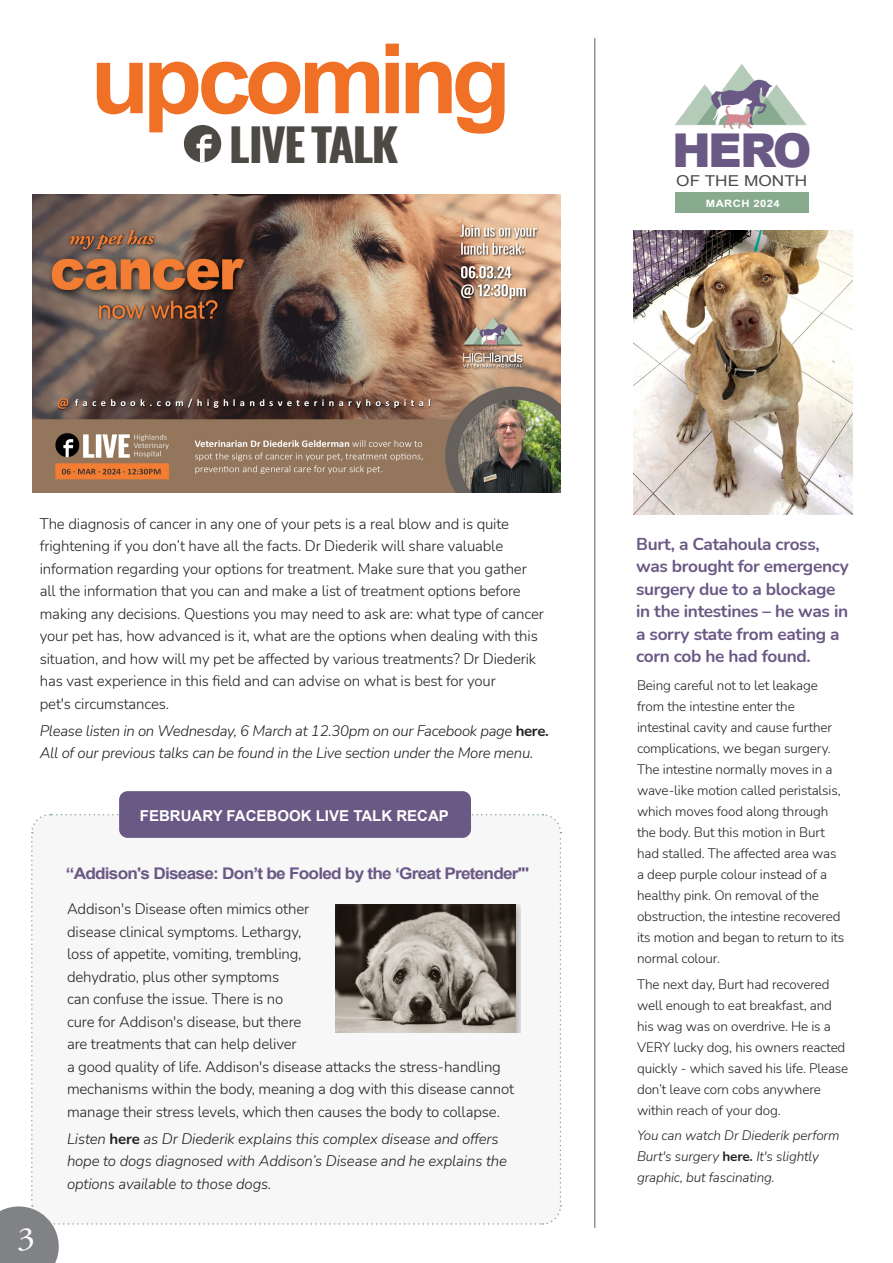
<style>
.page{position:relative;width:893px;height:1263px;background:#fff}
.page>*{position:absolute;margin:0;border:0;box-sizing:border-box;transform-origin:0 0}
.t1{font:700 97.2px "Arial";letter-spacing:-.07em;color:#f07126}
.t2{font:900 46.65px "Arial";color:#6a5985}
.t3{font:700 45.15px "Oswald";letter-spacing:-.045em;color:#4d4a46;scale:1.06 1}
.t4{font:32.4px "Adobe Garamond Pro";color:#fff;scale:1.11 1}
.t5{font:700 17.25px/22.5px "Nunito";letter-spacing:-.02em;color:#6a5985}
.t6{font:700 16.05px "Arial";letter-spacing:-.045em;color:#6a5985;scale:1.08 1}
.t7{font:300 15px/22.5px "Nunito";letter-spacing:-.01em;color:#231f20}
.t8{font:italic 300 15px/22.5px "Nunito";letter-spacing:-.015em;color:#231f20}
.t9{font:700 15px "Arial";color:#fff}
.t10{font:15px "Arial";color:#4b4c4d;scale:1.15 1}
.t11{font:300 13.5px/21px "Nunito";letter-spacing:-.01em;color:#231f20}
.t12{font:italic 300 13.5px/21px "Nunito";letter-spacing:-.01em;color:#231f20}
.t13{font:700 10.05px "Arial";letter-spacing:.04em;color:#fff;scale:1.11 1}
.s1{font-weight:700;font-style:normal}
</style>
<div class="page">
<img style="left:33px;top:195px;width:527px;height:297px">
<div style="left:119px;top:791px;width:352px;height:47px;background:#6a5985;border-radius:9px"></div>
<svg style="left:0;top:813px;width:562px;height:450px"></svg>
<hr style="left:594px;top:38px;width:1px;height:1190px;background:#636366">
<img style="left:633px;top:230px;width:219px;height:285px">
<div style="left:184px;top:125px;width:37px;height:37px;background:#4d4a46;border-radius:50%"></div>
<svg style="left:196px;top:134px;width:16px;height:29px"></svg>
<div style="left:336px;top:905px;width:185px;height:127px;background:#231f20;opacity:.35"></div>
<img style="left:336px;top:905px;width:179px;height:127px">
<img style="left:676px;top:64px;width:130px;height:65px">
<div style="left:676px;top:192px;width:133px;height:20px;background:#88ab8f"></div>
<h1 class="t1" style="left:90px;top:11px;width:422px">upcoming</h1>
<h3 class="t3" style="left:229px;top:105px;width:161px">LIVE TALK</h3>
<h2 class="t2" style="left:672px;top:117px;width:141px">HERO</h2>
<p class="t13" style="left:706px;top:196px;width:68px">MARCH 2024</p>
<p class="t10" style="left:676px;top:170px;width:116px">OF THE MONTH</p>
<p class="t7" style="left:40px;top:512px;width:506px">The diagnosis of cancer in any one of your pets is a real blow and is quite frightening if you don’t have all the facts. Dr Diederik will share valuable information regarding your options for treatment. Make sure that you gather all the information that you can and make a list of treatment options before making any decisions. Questions you may need to ask are: what type of cancer your pet has, how advanced is it, what are the options when dealing with this situation, and how will my pet be affected by various treatments? Dr Diederik has vast experience in this field and can advise on what is best for your<br>pet's circumstances.</p>
<p class="t8" style="left:40px;top:719px;width:511px">Please listen in on Wednesday, 6 March at 12.30pm on our Facebook page <span class="s1">here.<br></span>All of our previous talks can be found in the Live section under the More menu.</p>
<p class="t9" style="left:140px;top:805px;width:310px">FEBRUARY FACEBOOK LIVE TALK RECAP</p>
<p class="t6" style="left:66px;top:862px;width:431px">“Addison's Disease: Don’t be Fooled by the ‘Great Pretender'"</p>
<h3 class="t4" style="left:17px;top:1219px;width:18px">3</h3>
<p class="t7" style="left:67px;top:897px;width:448px">Addison's Disease often mimics other<br>disease clinical symptoms. Lethargy,<br>loss of appetite, vomiting, trembling,<br>dehydratio, plus other symptoms<br>can confuse the issue. There is no<br>cure for Addison's disease, but there<br>are treatments that can help deliver<br>a good quality of life. Addison's disease attacks the stress-handling mechanisms within the body, meaning a dog with this disease cannot manage their stress levels, which then causes the body to collapse.</p>
<p class="t8" style="left:67px;top:1127px;width:442px">Listen <span class="s1">here</span> as Dr Diederik explains this complex disease and offers hope to dogs diagnosed with Addison’s Disease and he explains the options available to those dogs.</p>
<p class="t5" style="left:636px;top:532px;width:214px">Burt, a Catahoula cross, was brought for emergency surgery due to a blockage in the intestines – he was in a sorry state from eating a corn cob he had found.</p>
<p class="t11" style="left:637px;top:675px;width:209px">Being careful not to let leakage from the intestine enter the intestinal cavity and cause further complications, we began surgery.<br>The intestine normally moves in a wave-like motion called peristalsis, which moves food along through the body. But this motion in Burt had stalled. The affected area was a deep purple colour instead of a healthy pink. On removal of the obstruction, the intestine recovered its motion and began to return to its normal colour.</p>
<p class="t11" style="left:637px;top:973px;width:213px">The next day, Burt had recovered well enough to eat breakfast, and his wag was on overdrive. He is a<br>VERY lucky dog, his owners reacted quickly - which saved his life. Please don’t leave corn cobs anywhere within reach of your dog.</p>
<p class="t12" style="left:637px;top:1124px;width:204px">You can watch Dr Diederik perform<br>Burt's surgery <span class="s1">here.</span> It's slightly graphic, but fascinating.</p>
</div>
